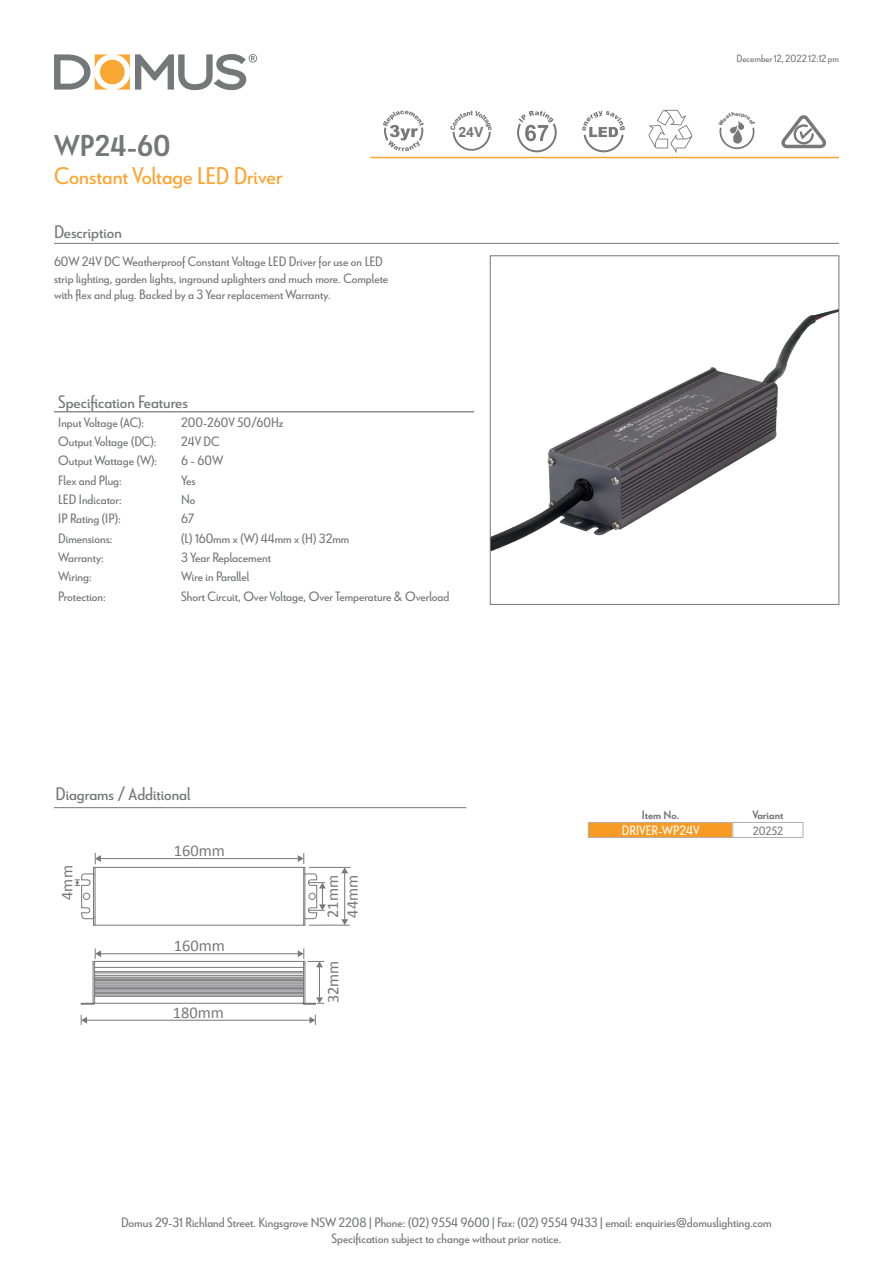
<style>
.page{position:relative;width:893px;height:1263px;background:#fff}
.page>*{position:absolute;margin:0;border:0;box-sizing:border-box;transform-origin:0 0}
.t1{font:700 30px "Le Havre";color:#767779}
.t2{font:24px "Le Havre";color:#faa633}
.t3{font:18px "Le Havre";color:#767779}
.t4{font:16.5px "Calibri";color:#787779}
.t5{font:16.35px "Calibri";color:#787779}
.t6{font:700 14.1px "Arial";color:#787779}
.t7{font:13.5px/16.2px "Le Havre";color:#767779;text-align:center}
.t8{font:13.5px "Le Havre";color:#fff}
.t9{font:700 12px "Le Havre";color:#767779}
.t10{font:12px "Le Havre";color:#767779}
.t11{font:10.5px "Le Havre";color:#767779}
</style>
<div class="page">
<svg style="left:54px;top:54px;width:55px;height:36px"></svg>
<svg style="left:116px;top:54px;width:141px;height:36px"></svg>
<div style="left:100px;top:60px;width:25px;height:24px;background:#faa633;border-radius:50%"></div>
<hr style="left:370px;top:157px;width:469px;height:1px;background:#faa633">
<hr style="left:54px;top:243px;width:785px;height:1px;background:#767779">
<hr style="left:54px;top:807px;width:412px;height:1px;background:#767779">
<svg style="left:582px;top:111px;width:43px;height:41px"></svg>
<svg style="left:648px;top:110px;width:44px;height:43px"></svg>
<svg style="left:781px;top:115px;width:45px;height:33px"></svg>
<svg style="left:517px;top:111px;width:40px;height:41px"></svg>
<svg style="left:383px;top:111px;width:41px;height:40px"></svg>
<hr style="left:54px;top:411px;width:123px;height:1px;background:#57585a">
<hr style="left:177px;top:411px;width:297px;height:1px;background:#57585a">
<img style="left:492px;top:309px;width:345px;height:242px">
<div style="left:490px;top:255px;width:349px;height:350px;border:1px solid #787779"></div>
<svg style="left:588px;top:822px;width:216px;height:15px"></svg>
<hr style="left:588px;top:837px;width:145px;height:1px;background:#b1afb1">
<hr style="left:733px;top:837px;width:70px;height:1px;background:#b1afb1">
<hr style="left:588px;top:822px;width:145px;height:1px;background:#b1afb1">
<hr style="left:733px;top:822px;width:70px;height:1px;background:#b1afb1">
<div style="left:95px;top:867px;width:209px;height:58px;border:1px solid #787779"></div>
<div style="left:81px;top:885px;width:7px;height:23px;border:1px solid #787779"></div>
<div style="left:93px;top:961px;width:212px;height:42px;border:1px solid #787779"></div>
<hr style="left:95px;top:996px;width:209px;height:1px;background:#787779">
<hr style="left:95px;top:995px;width:209px;height:1px;background:#787779">
<hr style="left:95px;top:992px;width:209px;height:1px;background:#787779">
<hr style="left:95px;top:991px;width:209px;height:1px;background:#787779">
<hr style="left:95px;top:989px;width:209px;height:1px;background:#787779">
<hr style="left:95px;top:988px;width:209px;height:1px;background:#787779">
<hr style="left:95px;top:987px;width:209px;height:1px;background:#787779">
<hr style="left:95px;top:986px;width:209px;height:1px;background:#787779">
<hr style="left:95px;top:984px;width:209px;height:1px;background:#787779">
<hr style="left:95px;top:983px;width:209px;height:1px;background:#787779">
<hr style="left:95px;top:981px;width:209px;height:1px;background:#787779">
<hr style="left:95px;top:980px;width:209px;height:1px;background:#787779">
<hr style="left:95px;top:979px;width:209px;height:1px;background:#787779">
<hr style="left:95px;top:978px;width:209px;height:1px;background:#787779">
<hr style="left:95px;top:977px;width:209px;height:1px;background:#787779">
<hr style="left:95px;top:975px;width:209px;height:1px;background:#787779">
<hr style="left:95px;top:972px;width:209px;height:1px;background:#787779">
<hr style="left:95px;top:971px;width:209px;height:1px;background:#787779">
<hr style="left:95px;top:967px;width:209px;height:1px;background:#787779">
<hr style="left:95px;top:993px;width:209px;height:1px;background:#787779">
<svg style="left:80px;top:1002px;width:16px;height:3px"></svg>
<div style="left:83px;top:893px;width:7px;height:7px;border:1px solid #787779;border-radius:50%"></div>
<hr style="left:100px;top:858px;width:199px;height:1px;background:#787779">
<div style="left:93px;top:867px;width:2px;height:58px;border:1px solid #787779"></div>
<hr style="left:86px;top:1020px;width:225px;height:1px;background:#787779">
<svg style="left:81px;top:1015px;width:6px;height:10px"></svg>
<svg style="left:310px;top:1015px;width:6px;height:10px"></svg>
<hr style="left:94px;top:961px;width:1px;height:42px;background:#787779">
<hr style="left:100px;top:953px;width:199px;height:1px;background:#787779">
<svg style="left:75px;top:873px;width:20px;height:13px"></svg>
<svg style="left:81px;top:907px;width:14px;height:12px"></svg>
<svg style="left:95px;top:853px;width:6px;height:11px"></svg>
<svg style="left:298px;top:853px;width:53px;height:73px"></svg>
<svg style="left:93px;top:948px;width:8px;height:16px"></svg>
<svg style="left:298px;top:948px;width:26px;height:57px"></svg>
<svg style="left:450px;top:111px;width:42px;height:40px"></svg>
<svg style="left:719px;top:121px;width:36px;height:28px"></svg>
<h1 class="t1" style="left:54px;top:127px;width:118px">WP24-60</h1>
<h2 class="t2" style="left:54px;top:162px;width:230px">Constant Voltage LED Driver</h2>
<h3 class="t3" style="left:54px;top:221px;width:69px">Description</h3>
<p class="t7" style="left:54px;top:253px;width:336px;text-align:left">60W 24V DC Weatherproof Constant Voltage LED Driver for use on LED strip lighting, garden lights, inground uplighters and much more. Complete with flex and plug. Backed by a 3 Year replacement Warranty.</p>
<p class="t6" style="left:458px;top:123px;width:27px">24V</p>
<h3 class="t3" style="left:58px;top:391px;width:131px">Specification Features</h3>
<p class="t7" style="left:58px;top:414px;width:87px">Input Voltage (AC):</p>
<p class="t7" style="left:181px;top:414px;width:104px">200-260V 50/60Hz</p>
<p class="t7" style="left:58px;top:433px;width:100px">Output Voltage (DC):</p>
<p class="t7" style="left:181px;top:433px;width:40px">24V DC</p>
<p class="t7" style="left:58px;top:452px;width:100px">Output Wattage (W):</p>
<p class="t7" style="left:181px;top:452px;width:44px">6 - 60W</p>
<p class="t7" style="left:58px;top:472px;width:65px">Flex and Plug:</p>
<p class="t7" style="left:181px;top:472px;width:16px">Yes</p>
<p class="t7" style="left:58px;top:491px;width:65px">LED Indicator:</p>
<p class="t7" style="left:181px;top:491px;width:16px">No</p>
<p class="t7" style="left:58px;top:510px;width:64px">IP Rating (IP):</p>
<p class="t7" style="left:181px;top:510px;width:14px">67</p>
<p class="t7" style="left:58px;top:530px;width:56px">Dimensions:</p>
<p class="t7" style="left:181px;top:530px;width:170px">(L) 160mm x (W) 44mm x (H) 32mm</p>
<p class="t7" style="left:58px;top:549px;width:47px">Warranty:</p>
<p class="t7" style="left:181px;top:549px;width:91px">3 Year Replacement</p>
<p class="t7" style="left:58px;top:568px;width:35px">Wiring:</p>
<p class="t7" style="left:181px;top:568px;width:70px">Wire in Parallel</p>
<p class="t7" style="left:58px;top:587px;width:49px">Protection:</p>
<p class="t7" style="left:181px;top:587px;width:270px">Short Circuit, Over Voltage, Over Temperature &amp; Overload</p>
<h3 class="t3" style="left:56px;top:783px;width:136px">Diagrams / Additional</h3>
<p class="t5" style="left:57px;top:900px;width:36px;rotate:-90deg">4mm</p>
<p class="t5" style="left:174px;top:840px;width:53px">160mm</p>
<p class="t5" style="left:174px;top:935px;width:53px">160mm</p>
<p class="t5" style="left:173px;top:1002px;width:53px">180mm</p>
<p class="t4" style="left:323px;top:918px;width:44px;rotate:-90deg">21mm</p>
<p class="t5" style="left:342px;top:918px;width:44px;rotate:-90deg">44mm</p>
<p class="t5" style="left:323px;top:1003px;width:44px;rotate:-90deg">32mm</p>
<p class="t11" style="left:737px;top:53px;width:104px">December 12, 2022 12:12 pm</p>
<p class="t9" style="left:642px;top:807px;width:39px">Item No.</p>
<p class="t9" style="left:752px;top:807px;width:33px">Variant</p>
<p class="t8" style="left:622px;top:823px;width:79px">DRIVER-WP24V</p>
<p class="t10" style="left:753px;top:823px;width:32px">20252</p>
<p class="t7" style="left:121px;top:1214px;width:652px">Domus 29-31 Richland Street. Kingsgrove NSW 2208 | Phone: (02) 9554 9600 | Fax: (02) 9554 9433 | email: enquiries@domuslighting.com<br>Specification subject to change without prior notice.</p>
</div>
